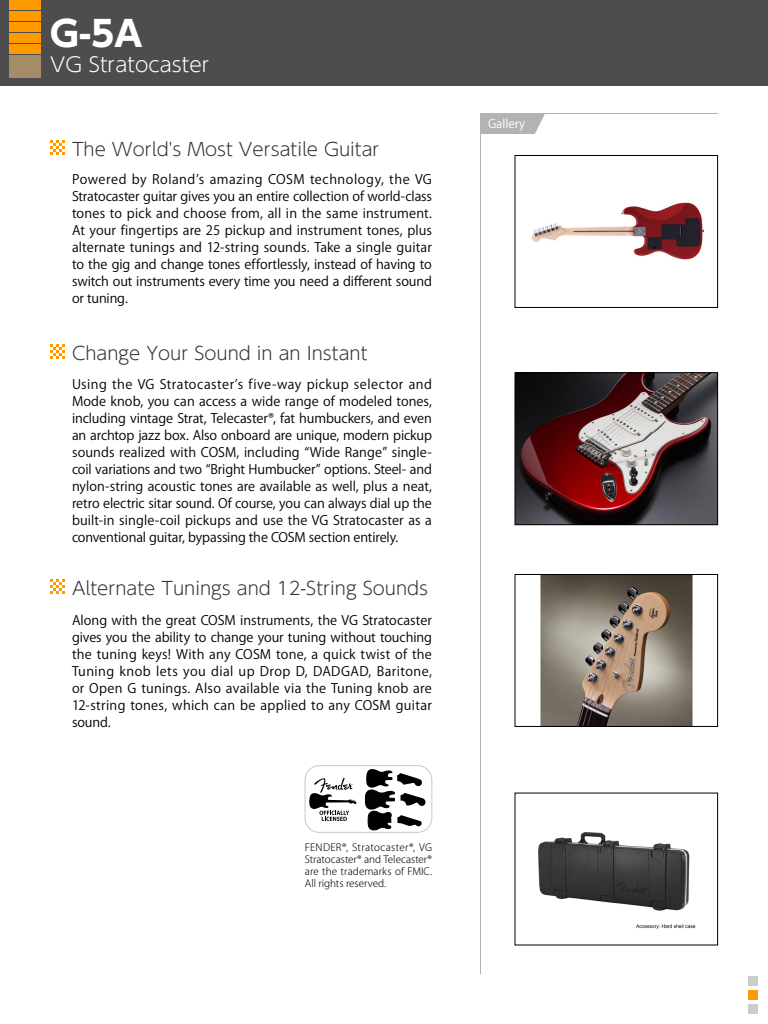
<style>
.page{position:relative;width:768px;height:1024px;background:#fff}
.page>*{position:absolute;margin:0;border:0;box-sizing:border-box;transform-origin:0 0}
.t1{font:700 35px "UD Shin Go Pro";color:#fff}
.t2{font:300 20px "UD Shin Go Pro";color:#fff}
.t3{font:300 18px "UD Shin Go Pro";color:#333}
.t4{font:13px/17px "Koz Go Pro";letter-spacing:-.01em;color:#000;text-align:justify}
.t5{font:12px "Koz Go Pro";color:#fff}
.t6{font:300 10px/12px "Koz Go Pro";letter-spacing:.005em;color:#000;text-align:justify}
</style>
<div class="page">
<div style="left:0;top:0;width:768px;height:86px;background:#4d4d4d"></div>
<div style="left:9px;top:0;width:32px;height:10px;background:#f90"></div>
<div style="left:9px;top:11px;width:32px;height:10px;background:#f90"></div>
<div style="left:9px;top:22px;width:32px;height:10px;background:#f90"></div>
<div style="left:9px;top:33px;width:32px;height:10px;background:#f90"></div>
<div style="left:9px;top:44px;width:32px;height:10px;background:#f90"></div>
<div style="left:9px;top:55px;width:32px;height:23px;background:#a58c66"></div>
<svg style="left:50px;top:140px;width:15px;height:15px"></svg>
<svg style="left:50px;top:344px;width:15px;height:15px"></svg>
<svg style="left:50px;top:579px;width:15px;height:15px"></svg>
<svg style="left:480px;top:113px;width:239px;height:861px"></svg>
<svg style="left:480px;top:113px;width:66px;height:21px"></svg>
<img style="left:517px;top:157px;width:199px;height:149px">
<div style="left:515px;top:155px;width:203px;height:153px;border:1px solid #000"></div>
<img style="left:517px;top:374px;width:199px;height:149px">
<div style="left:515px;top:372px;width:203px;height:153px;border:1px solid #000"></div>
<img style="left:517px;top:576px;width:199px;height:149px">
<div style="left:515px;top:574px;width:203px;height:153px;border:1px solid #000"></div>
<img style="left:517px;top:795px;width:199px;height:149px">
<div style="left:748px;top:976px;width:10px;height:10px;background:#ccc"></div>
<div style="left:748px;top:990px;width:10px;height:10px;background:#f90"></div>
<div style="left:748px;top:1004px;width:10px;height:10px;background:#ccc"></div>
<div style="left:305px;top:765px;width:127px;height:68px;border:1px solid #c7c8ca;border-radius:14px"></div>
<svg style="left:309px;top:778px;width:48px;height:43px"></svg>
<svg style="left:365px;top:768px;width:61px;height:63px"></svg>
<p class="t1" style="left:50px;top:5px;width:94px">G-5A</p>
<p class="t2" style="left:50px;top:48px;width:161px">VG Stratocaster</p>
<p class="t3" style="left:72px;top:134px;width:309px">The World's Most Versatile Guitar</p>
<p class="t4" style="left:72px;top:172px;width:362px">Powered by Roland’s amazing COSM technology, the VG Stratocaster guitar gives you an entire collection of world-class tones to pick and choose from, all in the same instrument.<br>At your fingertips are 25 pickup and instrument tones, plus alternate tunings and 12-string sounds. Take a single guitar to the gig and change tones effortlessly, instead of having to switch out instruments every time you need a different sound or tuning.</p>
<p class="t3" style="left:72px;top:338px;width:297px">Change Your Sound in an Instant</p>
<p class="t4" style="left:72px;top:377px;width:362px">Using the VG Stratocaster’s five-way pickup selector and Mode knob, you can access a wide range of modeled tones, including vintage Strat, Telecaster®, fat humbuckers, and even an archtop jazz box. Also onboard are unique, modern pickup sounds realized with COSM, including “Wide Range” single&shy;coil variations and two “Bright Humbucker” options. Steel- and nylon-string acoustic tones are available as well, plus a neat, retro electric sitar sound. Of course, you can always dial up the built-in single-coil pickups and use the VG Stratocaster as a conventional guitar, bypassing the COSM section entirely.</p>
<p class="t3" style="left:72px;top:573px;width:358px">Alternate Tunings and 12-String Sounds</p>
<p class="t4" style="left:72px;top:612px;width:362px">Along with the great COSM instruments, the VG Stratocaster gives you the ability to change your tuning without touching the tuning keys! With any COSM tone, a quick twist of the Tuning knob lets you dial up Drop D, DADGAD, Baritone, or Open G tunings. Also available via the Tuning knob are 12-string tones, which can be applied to any COSM guitar sound.</p>
<p class="t6" style="left:305px;top:841px;width:129px">FENDER®, Stratocaster®, VG Stratocaster® and Telecaster® are the trademarks of FMIC.<br>All rights reserved.</p>
<p class="t5" style="left:488px;top:115px;width:39px">Gallery</p>
</div>
